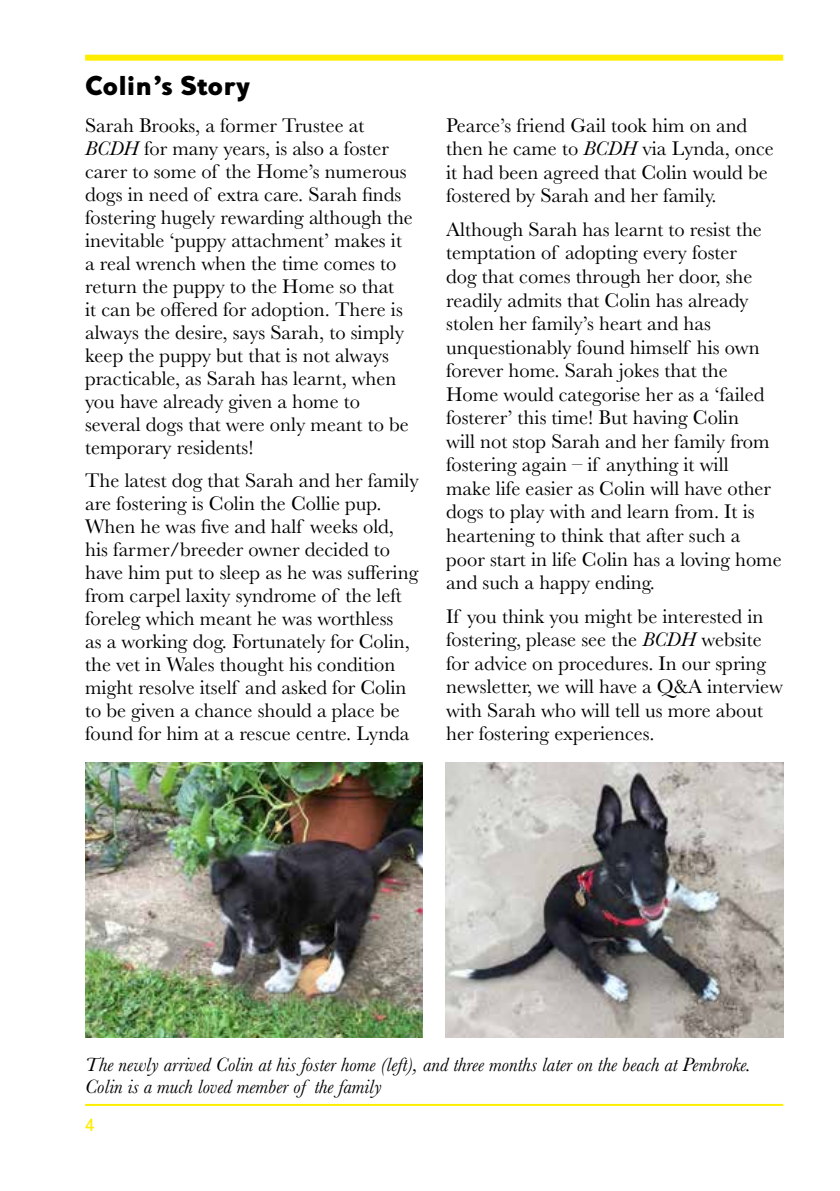
<style>
.page{position:relative;width:840px;height:1191px;background:#fff}
.page>*{position:absolute;margin:0;border:0;box-sizing:border-box;transform-origin:0 0}
.t1{font:800 28px "Houschka";color:#000}
.t2{font:20.4px/23px "Baskerville";color:#000}
.t3{font:italic 20px/22px "Baskerville";color:#000}
.t4{font:500 18px "Houschka";color:#ffed00}
.s1{font-style:italic}
</style>
<div class="page">
<div style="left:85px;top:55px;width:697px;height:6px;background:#ffed00"></div>
<img style="left:85px;top:763px;width:337px;height:274px">
<img style="left:445px;top:763px;width:337px;height:274px">
<hr style="left:85px;top:1104px;width:697px;height:2px;background:#ffed00">
<h1 class="t1" style="left:85px;top:69px;width:166px">Colin’s Story</h1>
<p class="t2" style="left:85px;top:114px;width:329px">Sarah Brooks, a former Trustee at <span class="s1">BCDH</span> for many years, is also a foster carer to some of the Home’s numerous dogs in need of extra care. Sarah finds fostering hugely rewarding although the inevitable ‘puppy attachment’ makes it a real wrench when the time comes to return the puppy to the Home so that<br>it can be offered for adoption. There is always the desire, says Sarah, to simply keep the puppy but that is not always practicable, as Sarah has learnt, when you have already given a home to several dogs that were only meant to be temporary residents!</p>
<p class="t2" style="left:85px;top:469px;width:335px">The latest dog that Sarah and her family are fostering is Colin the Collie pup.<br>When he was five and half weeks old, his farmer/breeder owner decided to have him put to sleep as he was suffering from carpel laxity syndrome of the left foreleg which meant he was worthless<br>as a working dog. Fortunately for Colin, the vet in Wales thought his condition might resolve itself and asked for Colin to be given a chance should a place be found for him at a rescue centre. Lynda</p>
<p class="t2" style="left:446px;top:114px;width:329px;line-height:23.6px">Pearce’s friend Gail took him on and then he came to <span class="s1">BCDH</span> via Lynda, once it had been agreed that Colin would be fostered by Sarah and her family.</p>
<p class="t2" style="left:446px;top:218px;width:337px;line-height:23.6px">Although Sarah has learnt to resist the temptation of adopting every foster<br>dog that comes through her door, she readily admits that Colin has already stolen her family’s heart and has unquestionably found himself his own forever home. Sarah jokes that the Home would categorise her as a ‘failed fosterer’ this time! But having Colin<br>will not stop Sarah and her family from fostering again – if anything it will<br>make life easier as Colin will have other dogs to play with and learn from. It is heartening to think that after such a poor start in life Colin has a loving home and such a happy ending.</p>
<p class="t2" style="left:446px;top:604px;width:338px;line-height:23.6px">If you think you might be interested in fostering, please see the <span class="s1">BCDH</span> website for advice on procedures. In our spring newsletter, we will have a Q&amp;A interview with Sarah who will tell us more about her fostering experiences.</p>
<p class="t3" style="left:85px;top:1053px;width:667px">The newly arrived Colin at his foster home (left), and three months later on the beach at Pembroke.<br>Colin is a much loved member of the family</p>
<p class="t4" style="left:85px;top:1114px;width:11px">4</p>
</div>
